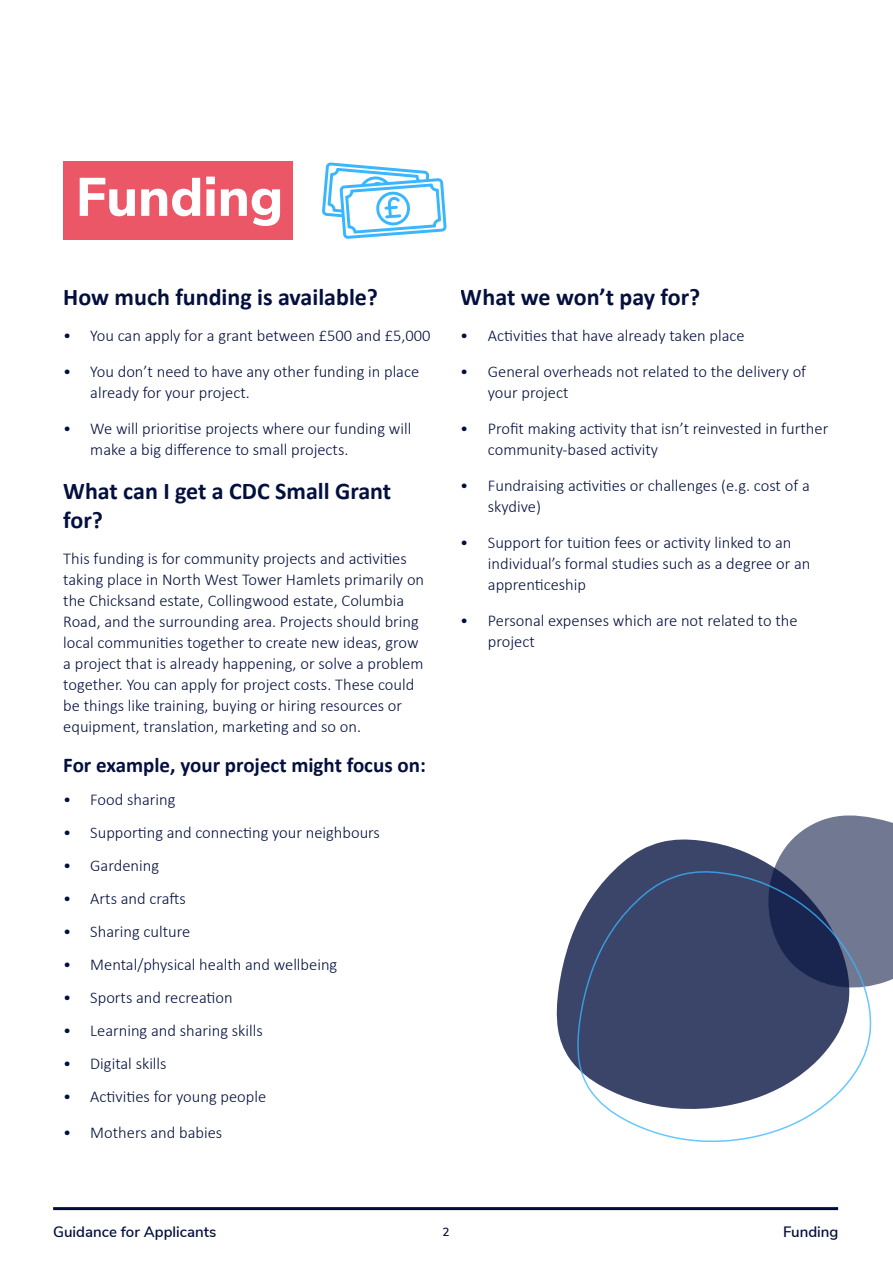
<style>
.page{position:relative;width:893px;height:1263px;background:#fff}
.page>*{position:absolute;margin:0;border:0;box-sizing:border-box;transform-origin:0 0}
.t1{font:800 54px "Nunito Sans";color:#fff}
.t2{font:700 24px/28.8px "Calibri";color:#000d3c}
.t3{font:700 21px "Calibri";color:#000d3c}
.t4{font:300 16.5px/21px "Calibri";color:#000d3c}
.t5{font:600 15px "Nunito Sans";color:#000d3c}
.t6{font:600 11.85px "Nunito Sans";color:#000d3c}
</style>
<div class="page">
<hr style="left:53px;top:1207px;width:785px;height:3px;background:#000d3c">
<svg style="left:322px;top:162px;width:125px;height:77px"></svg>
<div style="left:63px;top:161px;width:230px;height:79px;background:#ec5768"></div>
<svg style="left:793px;top:815px;width:100px;height:171px;background:#7f869d"></svg>
<svg style="left:556px;top:839px;width:294px;height:228px"></svg>
<svg style="left:576px;top:870px;width:297px;height:273px"></svg>
<p class="t1" style="left:76px;top:157px;width:209px">Funding</p>
<h2 class="t2" style="left:63px;top:282px;width:316px">How much funding is available?</h2>
<p class="t4" style="left:63px;top:325px;width:369px">• You can apply for a grant between £500 and £5,000</p>
<p class="t4" style="left:90px;top:361px;width:330px;text-indent:-27px">• You don’t need to have any other funding in place already for your project.</p>
<p class="t4" style="left:90px;top:418px;width:323px;text-indent:-27px">• We will prioritise projects where our funding will make a big difference to small projects.</p>
<h2 class="t2" style="left:63px;top:476px;width:329px">What can I get a CDC Small Grant for?</h2>
<p class="t4" style="left:63px;top:547px;width:362px">This funding is for community projects and activities taking place in North West Tower Hamlets primarily on the Chicksand estate, Collingwood estate, Columbia Road, and the surrounding area. Projects should bring local communities together to create new ideas, grow a project that is already happening, or solve a problem together. You can apply for project costs. These could be things like training, buying or hiring resources or equipment, translation, marketing and so on.</p>
<p class="t3" style="left:63px;top:750px;width:364px">For example, your project might focus on:</p>
<p class="t4" style="left:63px;top:789px;width:114px">• Food sharing</p>
<p class="t4" style="left:63px;top:822px;width:318px">• Supporting and connecting your neighbours</p>
<p class="t4" style="left:63px;top:855px;width:97px">• Gardening</p>
<p class="t4" style="left:63px;top:888px;width:124px">• Arts and crafts</p>
<p class="t4" style="left:63px;top:921px;width:128px">• Sharing culture</p>
<p class="t4" style="left:63px;top:954px;width:275px">• Mental/physical health and wellbeing</p>
<p class="t4" style="left:63px;top:987px;width:171px">• Sports and recreation</p>
<p class="t4" style="left:63px;top:1020px;width:201px">• Learning and sharing skills</p>
<p class="t4" style="left:63px;top:1053px;width:105px">• Digital skills</p>
<p class="t4" style="left:63px;top:1086px;width:204px">• Activities for young people</p>
<p class="t4" style="left:63px;top:1122px;width:160px">• Mothers and babies</p>
<h2 class="t2" style="left:461px;top:282px;width:241px">What we won’t pay for?</h2>
<p class="t4" style="left:461px;top:325px;width:285px">• Activities that have already taken place</p>
<p class="t4" style="left:488px;top:361px;width:320px;text-indent:-27px">• General overheads not related to the delivery of your project</p>
<p class="t4" style="left:488px;top:418px;width:342px;text-indent:-27px">• Profit making activity that isn’t reinvested in further community-based activity</p>
<p class="t4" style="left:488px;top:475px;width:323px;text-indent:-27px">• Fundraising activities or challenges (e.g. cost of a skydive)</p>
<p class="t4" style="left:488px;top:532px;width:324px;text-indent:-27px">• Support for tuition fees or activity linked to an individual’s formal studies such as a degree or an apprenticeship</p>
<p class="t4" style="left:488px;top:610px;width:311px;text-indent:-27px">• Personal expenses which are not related to the project</p>
<p class="t5" style="left:53px;top:1220px;width:165px">Guidance for Applicants</p>
<p class="t5" style="left:783px;top:1220px;width:57px">Funding</p>
<p class="t6" style="left:442px;top:1223px;width:9px">2</p>
</div>
